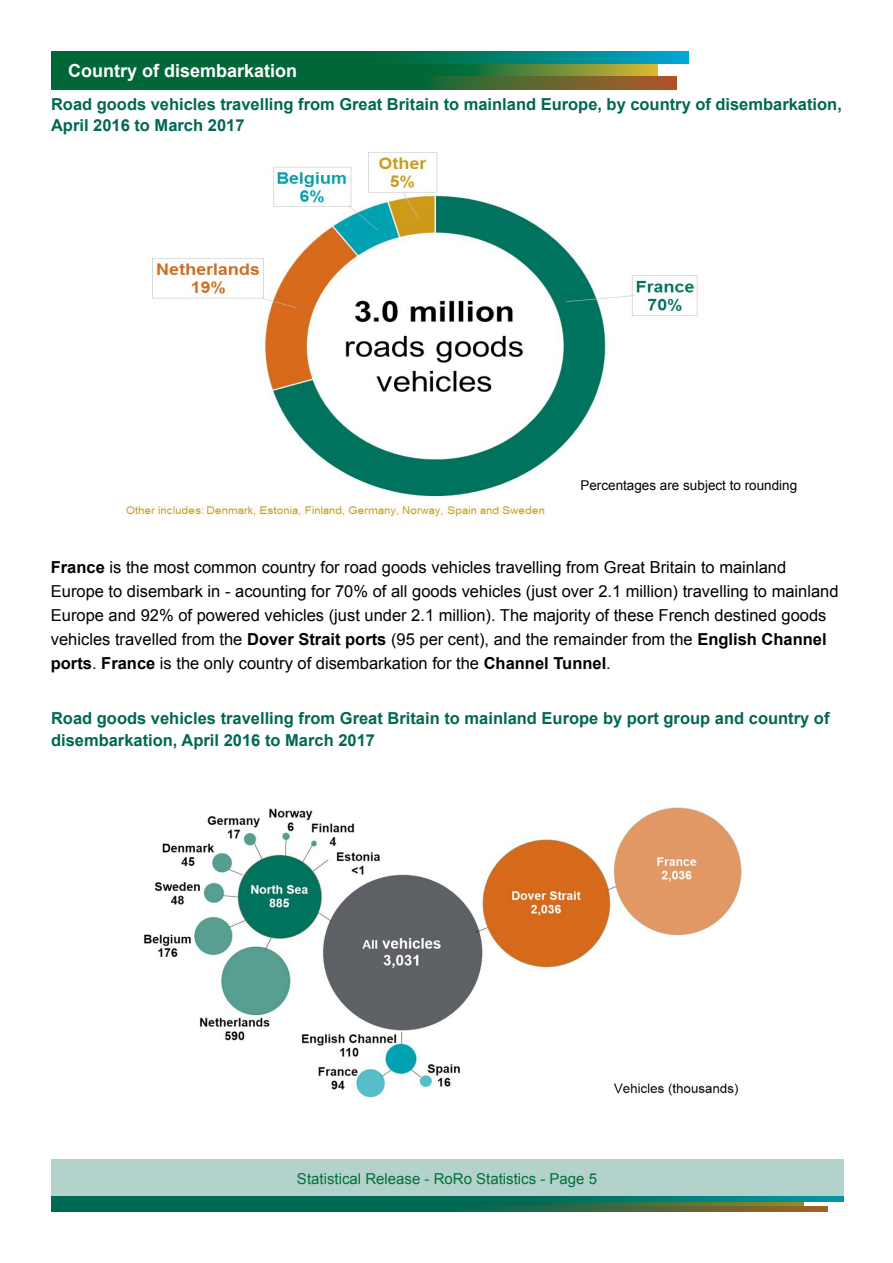
<style>
.page{position:relative;width:893px;height:1263px;background:#fff}
.page>*{position:absolute;margin:0;border:0;box-sizing:border-box;transform-origin:0 0}
.t1{font:700 18px "Arial";color:#fff}
.t2{font:16.5px/24px "Arial";color:#000}
.t3{font:700 16.5px/21.6px "Arial";color:#006853}
.t4{font:15px "Arial";color:#00703c}
.t5{font:13.5px "Arial";color:#000}
.s1{font-weight:700}
</style>
<div class="page">
<svg style="left:51px;top:1201px;width:753px;height:6px;background:#176c4d"></svg>
<svg style="left:51px;top:1196px;width:792px;height:5px;background:#007164"></svg>
<svg style="left:51px;top:1207px;width:777px;height:5px;background:#256647"></svg>
<div style="left:51px;top:1160px;width:792px;height:36px;background:#b3d2cb"></div>
<svg style="left:51px;top:64px;width:606px;height:13px;background:#247336"></svg>
<svg style="left:51px;top:51px;width:638px;height:13px;background:#00765a"></svg>
<svg style="left:51px;top:77px;width:625px;height:12px;background:#286533"></svg>
<img style="left:124px;top:152px;width:574px;height:366px">
<img style="left:144px;top:807px;width:598px;height:291px">
<p class="t1" style="left:68px;top:58px;width:231px">Country of disembarkation</p>
<p class="t3" style="left:51px;top:94px;width:792px">Road goods vehicles travelling from Great Britain to mainland Europe, by country of disembarkation,<br>April 2016 to March 2017</p>
<p class="t5" style="left:580px;top:477px;width:218px">Percentages are subject to rounding</p>
<p class="t2" style="left:51px;top:556px;width:789px"><span class="s1">France</span> is the most common country for road goods vehicles travelling from Great Britain to mainland Europe to disembark in - acounting for 70% of all goods vehicles (just over 2.1 million) travelling to mainland Europe and 92% of powered vehicles (just under 2.1 million). The majority of these French destined goods vehicles travelled from the <span class="s1">Dover Strait ports</span> (95 per cent), and the remainder from the <span class="s1">English Channel ports</span>. <span class="s1">France</span> is the only country of disembarkation for the <span class="s1">Channel Tunnel</span>.</p>
<p class="t3" style="left:51px;top:708px;width:780px">Road goods vehicles travelling from Great Britain to mainland Europe by port group and country of disembarkation, April 2016 to March 2017</p>
<p class="t4" style="left:297px;top:1168px;width:302px">Statistical Release - RoRo Statistics - Page 5</p>
</div>
